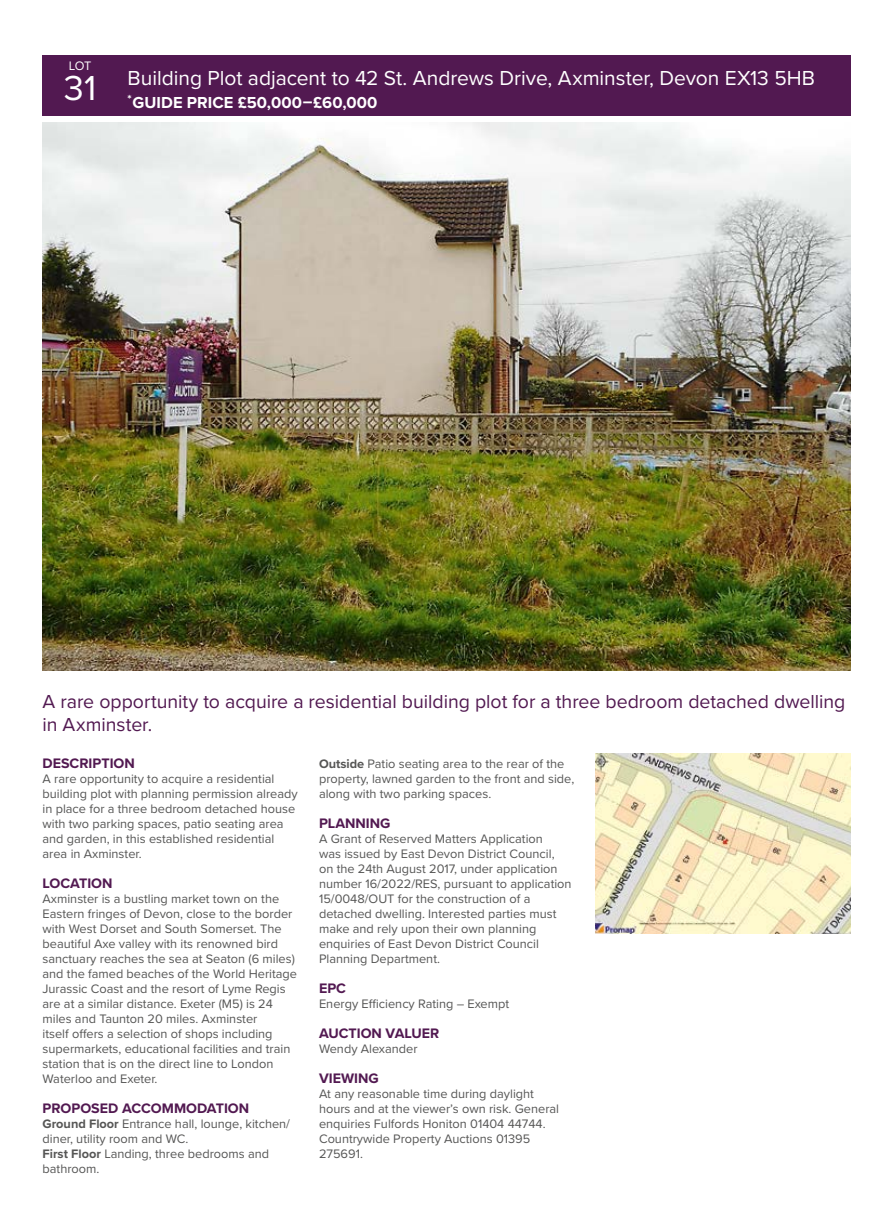
<style>
.page{position:relative;width:893px;height:1215px;background:#fff}
.page>*{position:absolute;margin:0;border:0;box-sizing:border-box;transform-origin:0 0}
.t1{font:21px "Proxima Nova";color:#fff}
.t2{font:19.5px/22.5px "Proxima Nova";color:#521951}
.t3{font:700 16.5px "Proxima Nova";letter-spacing:.005em;color:#fff}
.t4{font:700 14.25px "Proxima Nova";color:#521951}
.t5{font:12.75px/15px "Proxima Nova";color:#565655}
.t6{font:12.75px "Proxima Nova";color:#fff}
.s1{font-size:36px}
.s2{font-weight:700}
</style>
<div class="page">
<div style="left:43px;top:55px;width:807px;height:60px;background:#521951"></div>
<img style="left:43px;top:123px;width:807px;height:547px">
<img style="left:595px;top:753px;width:255px;height:180px">
<p class="t6" style="left:69px;top:57px;width:24px">LOT</p>
<h1 class="t1" style="left:64px;top:63px;width:752px"><span class="s1">31</span> Building Plot adjacent to 42 St. Andrews Drive, Axminster, Devon EX13 5HB</h1>
<p class="t3" style="left:128px;top:90px;width:251px"><sup>*</sup>GUIDE PRICE £50,000–£60,000</p>
<h2 class="t2" style="left:43px;top:689px;width:804px">A rare opportunity to acquire a residential building plot for a three bedroom detached dwelling in Axminster.</h2>
<p class="t4" style="left:43px;top:752px;width:94px">DESCRIPTION</p>
<p class="t5" style="left:43px;top:770px;width:257px">A rare opportunity to acquire a residential building plot with planning permission already in place for a three bedroom detached house with two parking spaces, patio seating area and garden, in this established residential area in Axminster.</p>
<p class="t4" style="left:43px;top:872px;width:71px">LOCATION</p>
<p class="t5" style="left:43px;top:890px;width:256px">Axminster is a bustling market town on the Eastern fringes of Devon, close to the border with West Dorset and South Somerset. The beautiful Axe valley with its renowned bird sanctuary reaches the sea at Seaton (6 miles) and the famed beaches of the World Heritage Jurassic Coast and the resort of Lyme Regis are at a similar distance. Exeter (M5) is 24 miles and Taunton 20 miles. Axminster<br>itself offers a selection of shops including supermarkets, educational facilities and train station that is on the direct line to London Waterloo and Exeter.</p>
<p class="t4" style="left:43px;top:1097px;width:208px">PROPOSED ACCOMMODATION</p>
<p class="t5" style="left:43px;top:1115px;width:249px"><span class="s2">Ground Floor</span> Entrance hall, lounge, kitchen/ diner, utility room and WC.<br><span class="s2">First Floor</span> Landing, three bedrooms and bathroom.</p>
<p class="t5" style="left:319px;top:755px;width:257px"><span class="s2">Outside</span> Patio seating area to the rear of the property, lawned garden to the front and side, along with two parking spaces.</p>
<p class="t4" style="left:319px;top:812px;width:73px">PLANNING</p>
<p class="t5" style="left:319px;top:830px;width:254px">A Grant of Reserved Matters Application<br>was issued by East Devon District Council, on the 24th August 2017, under application number 16/2022/RES, pursuant to application 15/0048/OUT for the construction of a detached dwelling. Interested parties must make and rely upon their own planning enquiries of East Devon District Council Planning Department.</p>
<p class="t4" style="left:319px;top:977px;width:28px">EPC</p>
<p class="t5" style="left:319px;top:995px;width:192px">Energy Efficiency Rating – Exempt</p>
<p class="t4" style="left:319px;top:1022px;width:122px">AUCTION VALUER</p>
<p class="t5" style="left:319px;top:1040px;width:100px">Wendy Alexander</p>
<p class="t4" style="left:319px;top:1067px;width:61px">VIEWING</p>
<p class="t5" style="left:319px;top:1085px;width:241px">At any reasonable time during daylight hours and at the viewer’s own risk. General enquiries Fulfords Honiton 01404 44744.<br>Countrywide Property Auctions 01395<br>275691.</p>
</div>
